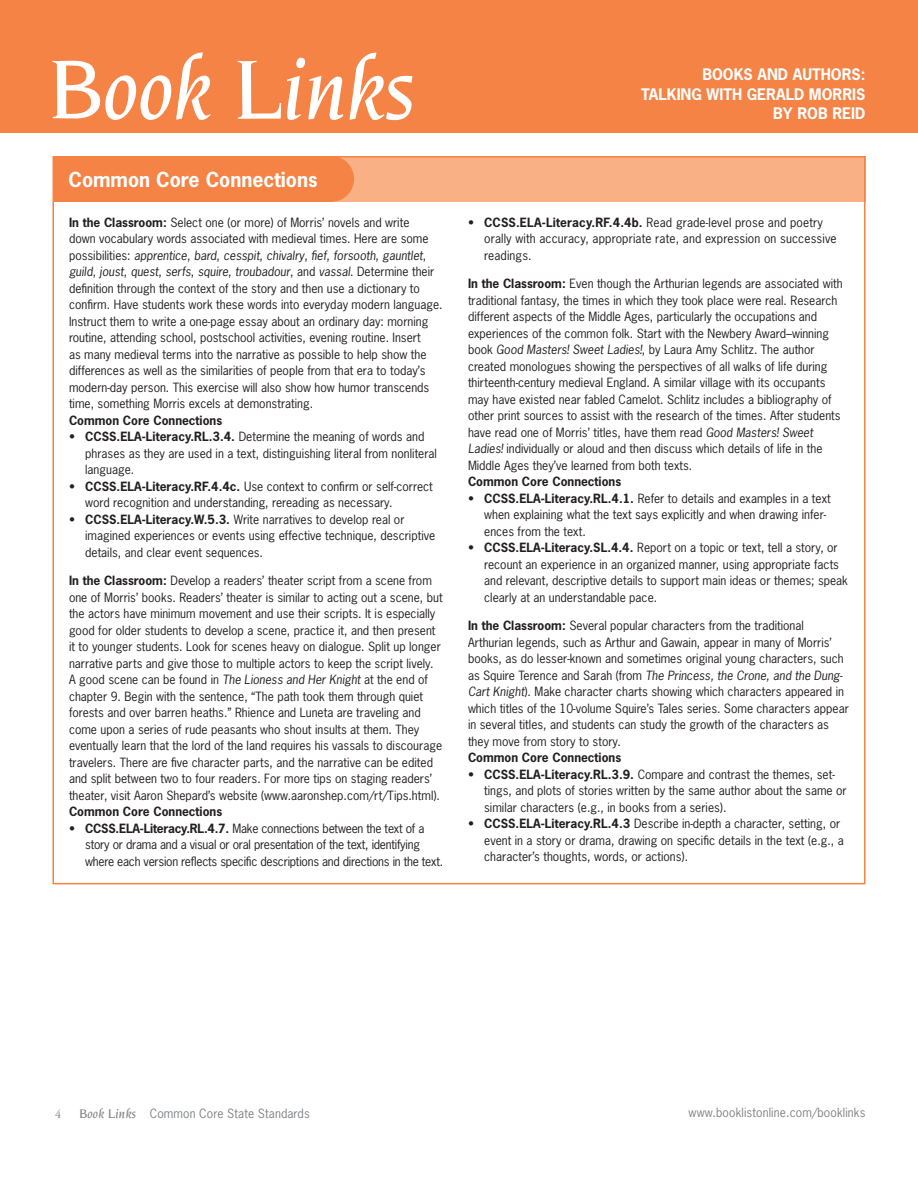
<style>
.page{position:relative;width:918px;height:1188px;background:#fff}
.page>*{position:absolute;margin:0;border:0;box-sizing:border-box;transform-origin:0 0}
.SideHead_White{font:700 19.5px "News Gothic Std";color:#fff}
.t1{font:700 15px/19.5px "News Gothic Std";color:#fff;text-align:right}
.Side_Body_No_Indent{font:12px/16.5px "News Gothic Std";color:#231f20}
.Side_Body_No_Indent-2{font:12px/16.5px "News Gothic Std";letter-spacing:-.02em;color:#231f20}
.SideBodyNoIndent_Bol{font:700 12px "News Gothic Std";color:#231f20}
.t2{font:12px "News Gothic Std";letter-spacing:.01em;color:#808285}
.t3{font:12px "Adobe Garamond Pro";color:#808285}
.s1{font-weight:700}
.s2{font-style:italic}
.s3{font-family:"Novarese";font-weight:500;font-style:italic;font-size:13.5px}
</style>
<div class="page">
<div style="left:0;top:0;width:918px;height:133px;background:#f58345"></div>
<svg style="left:296px;top:57px;width:10px;height:12px"></svg>
<svg style="left:237px;top:61px;width:44px;height:58px"></svg>
<svg style="left:287px;top:76px;width:14px;height:44px"></svg>
<svg style="left:308px;top:76px;width:36px;height:44px"></svg>
<svg style="left:350px;top:52px;width:62px;height:68px"></svg>
<svg style="left:52px;top:52px;width:159px;height:68px"></svg>
<div style="left:54px;top:156px;width:812px;height:46px;background:#f9b084"></div>
<div style="left:310px;top:156px;width:44px;height:46px;background:#f58345;border-radius:50%"></div>
<div style="left:54px;top:156px;width:279px;height:46px;background:#f58345"></div>
<p class="SideHead_White" style="left:69px;top:166px;width:250px">Common Core Connections</p>
<p class="Side_Body_No_Indent" style="left:69px;top:214px;width:375px"><span class="s1">In the Classroom:</span> Select one (or more) of Morris’ novels and write<br>down vocabulary words associated with medieval times. Here are some possibilities: <span class="s2">apprentice</span>, <span class="s2">bard</span>, <span class="s2">cesspit</span>, <span class="s2">chivalry</span>, <span class="s2">fief</span>, <span class="s2">forsooth</span>, <span class="s2">gauntlet</span>, <span class="s2">guild</span>, <span class="s2">joust</span>, <span class="s2">quest</span>, <span class="s2">serfs</span>, <span class="s2">squire</span>, <span class="s2">troubadour</span>, and <span class="s2">vassal</span>. Determine their definition through the context of the story and then use a dictionary to confirm. Have students work these words into everyday modern language.<br>Instruct them to write a one-page essay about an ordinary day: morning routine, attending school, postschool activities, evening routine. Insert<br>as many medieval terms into the narrative as possible to help show the differences as well as the similarities of people from that era to today’s modern-day person. This exercise will also show how humor transcends time, something Morris excels at demonstrating.</p>
<p class="SideBodyNoIndent_Bol" style="left:69px;top:412px;width:155px">Common Core Connections</p>
<p class="Side_Body_No_Indent" style="left:85px;top:428px;width:353px;text-indent:-16px">• <span class="s1">CCSS.ELA-Literacy.RL.3.4.</span> Determine the meaning of words and phrases as they are used in a text, distinguishing literal from nonliteral language.</p>
<p class="Side_Body_No_Indent" style="left:85px;top:478px;width:349px;text-indent:-16px">• <span class="s1">CCSS.ELA-Literacy.RF.4.4c.</span> Use context to confirm or self-correct word recognition and understanding, rereading as necessary.</p>
<p class="Side_Body_No_Indent" style="left:85px;top:511px;width:352px;text-indent:-16px">• <span class="s1">CCSS.ELA-Literacy.W.5.3.</span> Write narratives to develop real or imagined experiences or events using effective technique, descriptive details, and clear event sequences.</p>
<p class="Side_Body_No_Indent" style="left:69px;top:572px;width:375px"><span class="s1">In the Classroom:</span> Develop a readers’ theater script from a scene from one of Morris’ books. Readers’ theater is similar to acting out a scene, but the actors have minimum movement and use their scripts. It is especially good for older students to develop a scene, practice it, and then present it to younger students. Look for scenes heavy on dialogue. Split up longer narrative parts and give those to multiple actors to keep the script lively.<br>A good scene can be found in <span class="s2">The Lioness and Her Knight</span> at the end of chapter 9. Begin with the sentence, “The path took them through quiet forests and over barren heaths.” Rhience and Luneta are traveling and come upon a series of rude peasants who shout insults at them. They eventually learn that the lord of the land requires his vassals to discourage travelers. There are five character parts, and the narrative can be edited and split between two to four readers. For more tips on staging readers’ theater, visit Aaron Shepard’s website (www.aaronshep.com/rt/Tips.html).</p>
<p class="SideBodyNoIndent_Bol" style="left:69px;top:804px;width:155px">Common Core Connections</p>
<p class="Side_Body_No_Indent-2" style="left:85px;top:820px;width:360px;text-indent:-16px">• <span class="s1">CCSS.ELA-Literacy.RL.4.7.</span> Make connections between the text of a story or drama and a visual or oral presentation of the text, identifying where each version reflects specific descriptions and directions in the text.</p>
<p class="t1" style="left:641px;top:65px;width:226px">BOOKS AND AUTHORS:<br>TALKING WITH GERALD MORRIS<br>BY ROB REID</p>
<p class="Side_Body_No_Indent" style="left:484px;top:214px;width:354px;text-indent:-16px">• <span class="s1">CCSS.ELA-Literacy.RF.4.4b.</span> Read grade-level prose and poetry orally with accuracy, appropriate rate, and expression on successive readings.</p>
<p class="Side_Body_No_Indent" style="left:468px;top:275px;width:376px"><span class="s1">In the Classroom:</span> Even though the Arthurian legends are associated with traditional fantasy, the times in which they took place were real. Research different aspects of the Middle Ages, particularly the occupations and experiences of the common folk. Start with the Newbery Award–winning book <span class="s2">Good Masters! Sweet Ladies!</span>, by Laura Amy Schlitz. The author created monologues showing the perspectives of all walks of life during thirteenth-century medieval England. A similar village with its occupants may have existed near fabled Camelot. Schlitz includes a bibliography of other print sources to assist with the research of the times. After students have read one of Morris’ titles, have them read <span class="s2">Good Masters! Sweet Ladies!</span> individually or aloud and then discuss which details of life in the Middle Ages they’ve learned from both texts.</p>
<p class="SideBodyNoIndent_Bol" style="left:468px;top:474px;width:155px">Common Core Connections</p>
<p class="Side_Body_No_Indent" style="left:484px;top:490px;width:348px;text-indent:-16px">• <span class="s1">CCSS.ELA-Literacy.RL.4.1.</span> Refer to details and examples in a text when explaining what the text says explicitly and when drawing infer&shy;ences from the text.</p>
<p class="Side_Body_No_Indent" style="left:484px;top:539px;width:365px;text-indent:-16px">• <span class="s1">CCSS.ELA-Literacy.SL.4.4.</span> Report on a topic or text, tell a story, or recount an experience in an organized manner, using appropriate facts and relevant, descriptive details to support main ideas or themes; speak clearly at an understandable pace.</p>
<p class="Side_Body_No_Indent" style="left:468px;top:617px;width:382px"><span class="s1">In the Classroom:</span> Several popular characters from the traditional Arthurian legends, such as Arthur and Gawain, appear in many of Morris’ books, as do lesser-known and sometimes original young characters, such as Squire Terence and Sarah (from <span class="s2">The Princess, the Crone, and the Dung-Cart Knight</span>). Make character charts showing which characters appeared in which titles of the 10-volume Squire’s Tales series. Some characters appear in several titles, and students can study the growth of the characters as they move from story to story.</p>
<p class="SideBodyNoIndent_Bol" style="left:468px;top:750px;width:155px">Common Core Connections</p>
<p class="Side_Body_No_Indent" style="left:484px;top:766px;width:364px;text-indent:-16px">• <span class="s1">CCSS.ELA-Literacy.RL.3.9.</span> Compare and contrast the themes, set&shy;tings, and plots of stories written by the same author about the same or similar characters (e.g., in books from a series).</p>
<p class="Side_Body_No_Indent" style="left:484px;top:815px;width:361px;text-indent:-16px">• <span class="s1">CCSS.ELA-Literacy.RL.4.3</span> Describe in-depth a character, setting, or event in a story or drama, drawing on specific details in the text (e.g., a character’s thoughts, words, or actions).</p>
<p class="t3" style="left:55px;top:1107px;width:7px">4</p>
<p class="t2" style="left:79px;top:1106px;width:232px"><span class="s3">Book Links</span> Common Core State Standards</p>
<p class="t2" style="left:689px;top:1105px;width:178px">www.booklistonline.com/booklinks</p>
</div>
